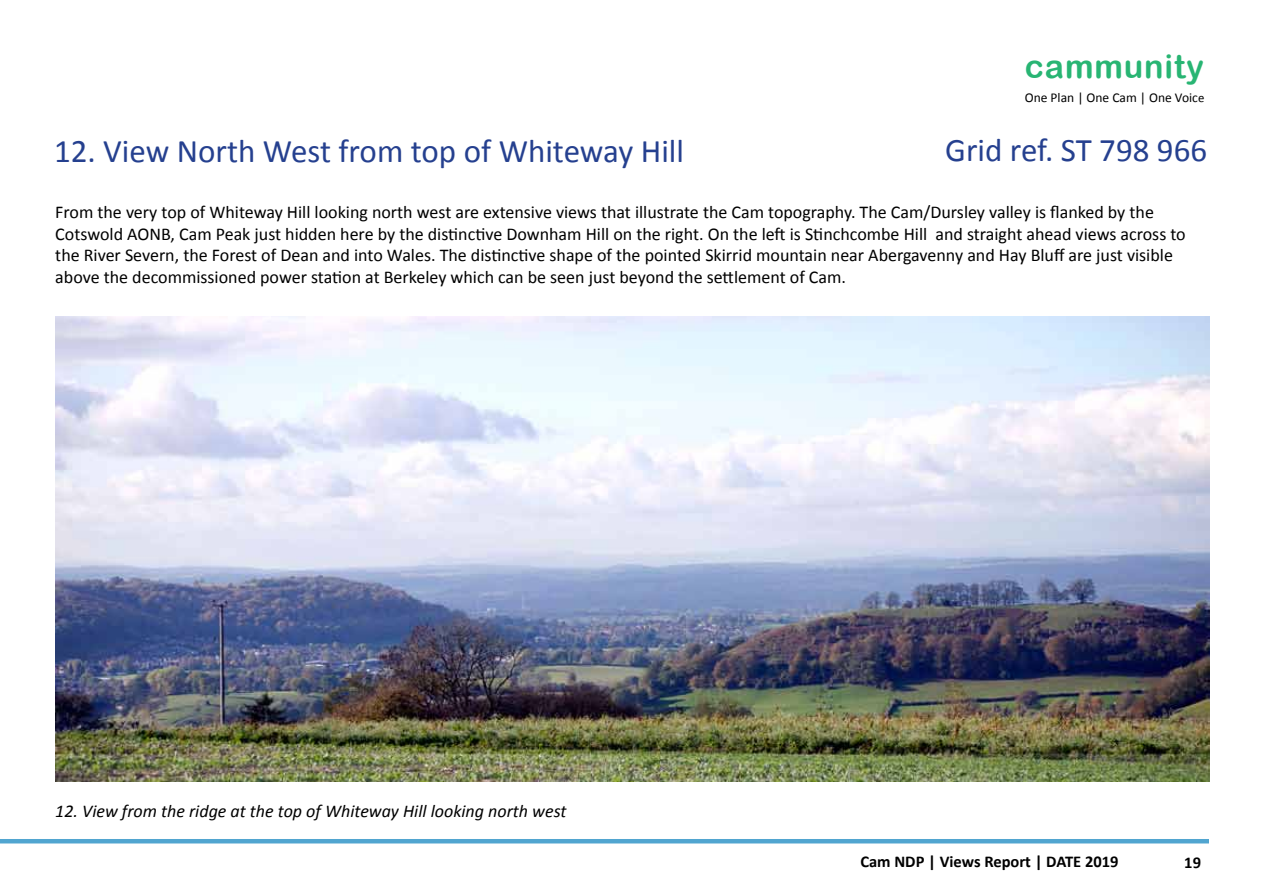
<style>
.page{position:relative;width:1263px;height:893px;background:#fff}
.page>*{position:absolute;margin:0;border:0;box-sizing:border-box;transform-origin:0 0}
.t1{font:33px "Calibri";color:#25408f}
.t2{font:33px "Arial Rounded MT Bold";letter-spacing:.03em;color:#28b573}
.t3{font:18px/21.6px "Calibri";color:#000}
.t4{font:italic 18px "Calibri";color:#000}
.t5{font:700 16.5px "Calibri";color:#000}
.t6{font:13.5px "Calibri";color:#000}
.s1{font-size:12.75px}
</style>
<div class="page">
<hr style="left:0;top:839px;width:1209px;height:4px;background:#51a5d0">
<img style="left:56px;top:316px;width:1153px;height:465px">
<h1 class="t2" style="left:1025px;top:47px;width:181px">cammunity</h1>
<p class="t6" style="left:1025px;top:89px;width:181px">One Plan | One Cam | One Voic<span class="s1">e</span></p>
<h1 class="t1" style="left:54px;top:130px;width:631px">12. View North West from top of Whiteway Hill</h1>
<h1 class="t1" style="left:945px;top:129px;width:263px">Grid ref. ST 798 966</h1>
<p class="t3" style="left:55px;top:201px;width:1132px">From the very top of Whiteway Hill looking north west are extensive views that illustrate the Cam topography. The Cam/Dursley valley is flanked by the Cotswold AONB, Cam Peak just hidden here by the distinctive Downham Hill on the right. On the left is Stinchcombe Hill and straight ahead views across to the River Severn, the Forest of Dean and into Wales. The distinctive shape of the pointed Skirrid mountain near Abergavenny and Hay Bluff are just visible above the decommissioned power station at Berkeley which can be seen just beyond the settlement of Cam.</p>
<p class="t4" style="left:55px;top:798px;width:513px">12. View from the ridge at the top of Whiteway Hill looking north west</p>
<p class="t5" style="left:860px;top:851px;width:260px">Cam NDP | Views Report | DATE 2019</p>
<p class="t5" style="left:1184px;top:852px;width:18px">19</p>
</div>
